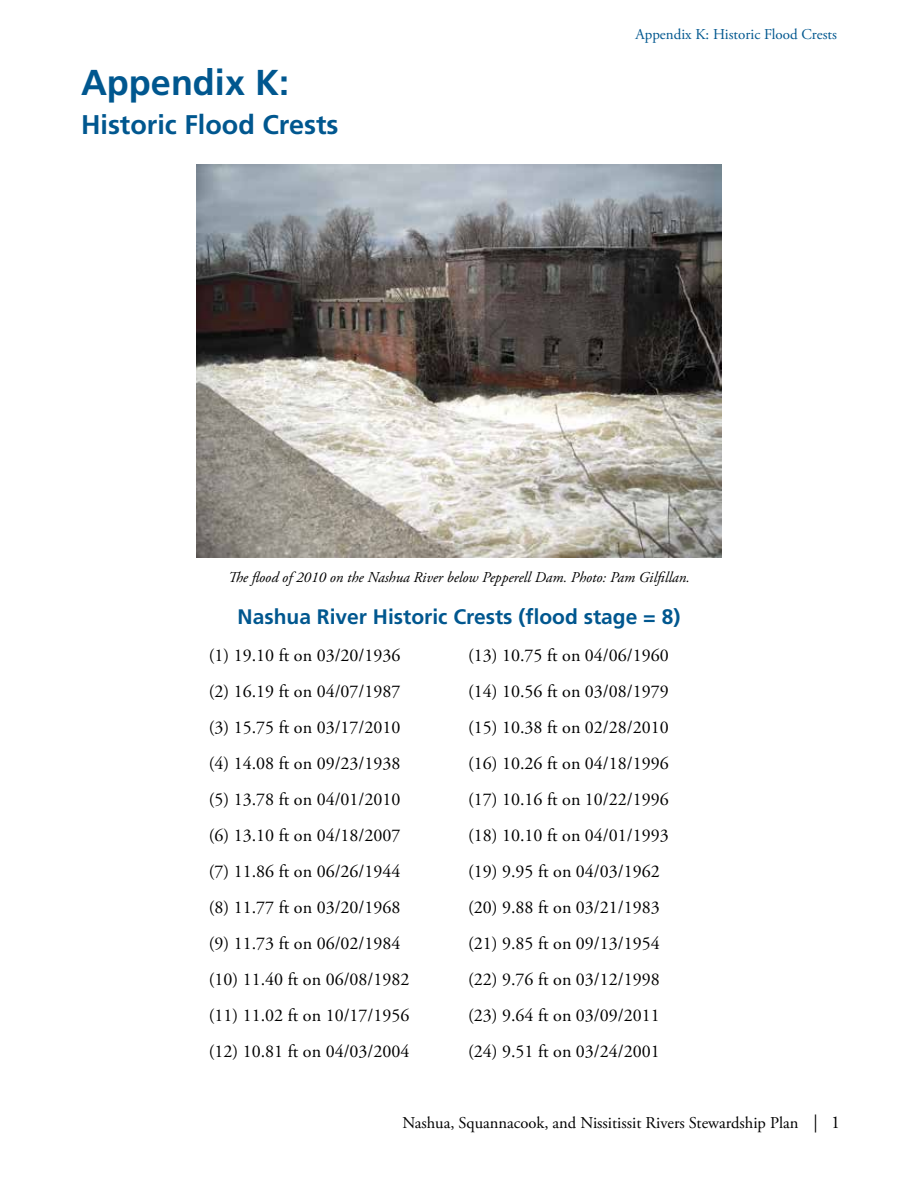
<style>
.page{position:relative;width:918px;height:1188px;background:#fff}
.page>*{position:absolute;margin:0;border:0;box-sizing:border-box;transform-origin:0 0}
._4__H1_-_Chapter_Nam{font:700 36px "Frutiger";color:#00578f}
._4__H1_-_Chapter_Nam-2{font:700 27px "Frutiger";color:#00578f}
._4__H3{font:700 21px "Frutiger";color:#00578f}
._4__Body_Copy{font:18px "Adobe Garamond Pro";color:#000}
.t1{font:16.5px "Adobe Garamond Pro";color:#000}
._4__Caption{font:italic 15px "Adobe Garamond Pro";color:#000}
.t2{font:15px "Adobe Garamond Pro";color:#00578f}
.s1{font-size:18px}
</style>
<div class="page">
<img style="left:197px;top:164px;width:524px;height:394px">
<p class="_4__H1_-_Chapter_Nam" style="left:81px;top:61px;width:210px">Appendix K:</p>
<p class="_4__H1_-_Chapter_Nam-2" style="left:81px;top:108px;width:259px">Historic Flood Crests</p>
<p class="t2" style="left:636px;top:26px;width:203px">Appendix K: Historic Flood Crests</p>
<p class="_4__Caption" style="left:228px;top:568px;width:463px">The flood of 2010 on the Nashua River below Pepperell Dam. Photo: Pam Gilfillan.</p>
<p class="_4__H3" style="left:238px;top:604px;width:444px">Nashua River Historic Crests (flood stage = 8)</p>
<p class="_4__Body_Copy" style="left:209px;top:645px;width:193px">(1) 19.10 ft on 03/20/1936</p>
<p class="_4__Body_Copy" style="left:209px;top:681px;width:193px">(2) 16.19 ft on 04/07/1987</p>
<p class="_4__Body_Copy" style="left:209px;top:717px;width:193px">(3) 15.75 ft on 03/17/2010</p>
<p class="_4__Body_Copy" style="left:209px;top:753px;width:193px">(4) 14.08 ft on 09/23/1938</p>
<p class="_4__Body_Copy" style="left:209px;top:789px;width:193px">(5) 13.78 ft on 04/01/2010</p>
<p class="_4__Body_Copy" style="left:209px;top:825px;width:193px">(6) 13.10 ft on 04/18/2007</p>
<p class="_4__Body_Copy" style="left:209px;top:861px;width:193px">(7) 11.86 ft on 06/26/1944</p>
<p class="_4__Body_Copy" style="left:209px;top:897px;width:193px">(8) 11.77 ft on 03/20/1968</p>
<p class="_4__Body_Copy" style="left:209px;top:933px;width:193px">(9) 11.73 ft on 06/02/1984</p>
<p class="_4__Body_Copy" style="left:209px;top:969px;width:202px">(10) 11.40 ft on 06/08/1982</p>
<p class="_4__Body_Copy" style="left:209px;top:1005px;width:202px">(11) 11.02 ft on 10/17/1956</p>
<p class="_4__Body_Copy" style="left:209px;top:1041px;width:202px">(12) 10.81 ft on 04/03/2004</p>
<p class="_4__Body_Copy" style="left:468px;top:645px;width:202px">(13) 10.75 ft on 04/06/1960</p>
<p class="_4__Body_Copy" style="left:468px;top:681px;width:202px">(14) 10.56 ft on 03/08/1979</p>
<p class="_4__Body_Copy" style="left:468px;top:717px;width:202px">(15) 10.38 ft on 02/28/2010</p>
<p class="_4__Body_Copy" style="left:468px;top:753px;width:202px">(16) 10.26 ft on 04/18/1996</p>
<p class="_4__Body_Copy" style="left:468px;top:789px;width:202px">(17) 10.16 ft on 10/22/1996</p>
<p class="_4__Body_Copy" style="left:468px;top:825px;width:202px">(18) 10.10 ft on 04/01/1993</p>
<p class="_4__Body_Copy" style="left:468px;top:861px;width:193px">(19) 9.95 ft on 04/03/1962</p>
<p class="_4__Body_Copy" style="left:468px;top:897px;width:193px">(20) 9.88 ft on 03/21/1983</p>
<p class="_4__Body_Copy" style="left:468px;top:933px;width:193px">(21) 9.85 ft on 09/13/1954</p>
<p class="_4__Body_Copy" style="left:468px;top:969px;width:193px">(22) 9.76 ft on 03/12/1998</p>
<p class="_4__Body_Copy" style="left:468px;top:1005px;width:193px">(23) 9.64 ft on 03/09/2011</p>
<p class="_4__Body_Copy" style="left:468px;top:1041px;width:193px">(24) 9.51 ft on 03/24/2001</p>
<p class="t1" style="left:402px;top:1113px;width:439px">Nashua, Squannacook, and Nissitissit Rivers Stewardship Plan <span class="s1">| 1</span></p>
</div>
